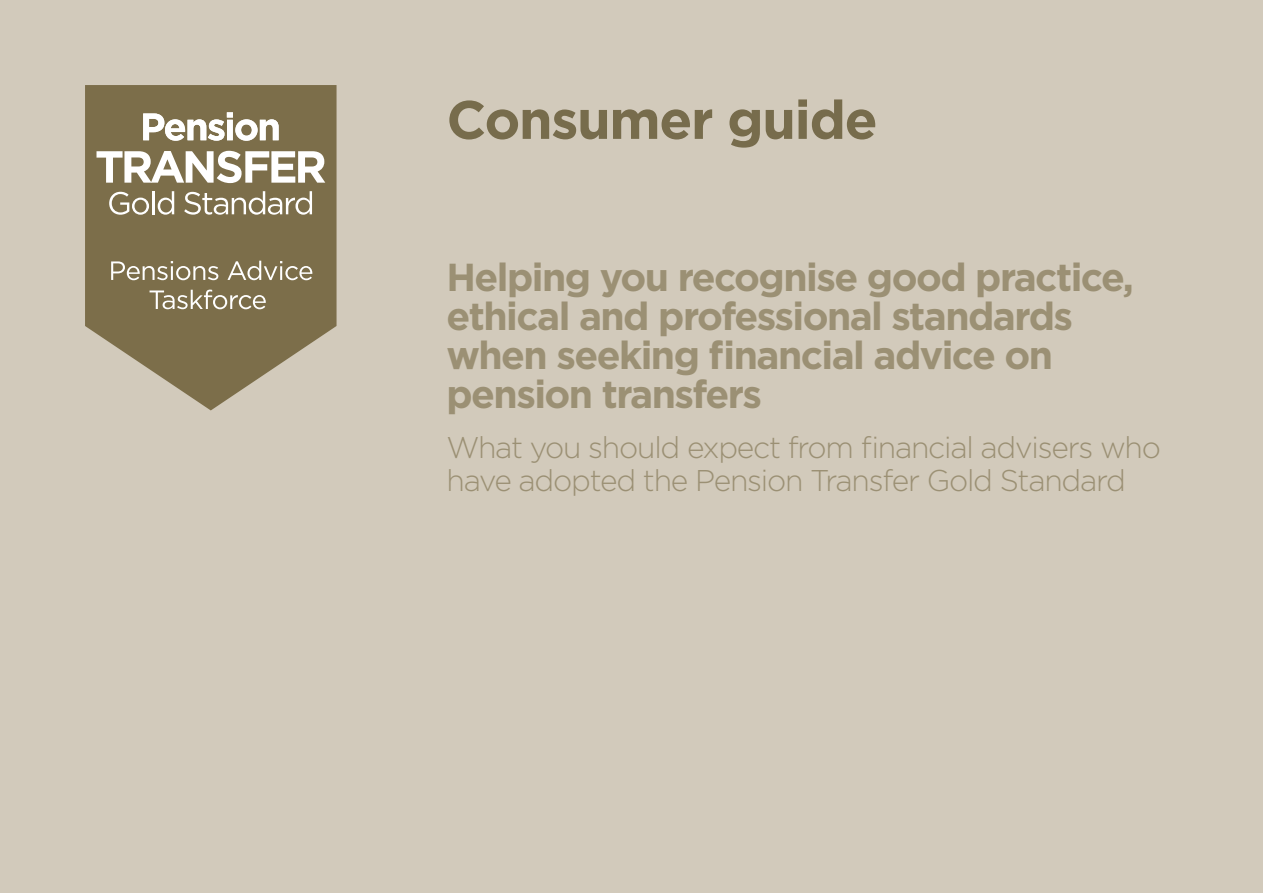
<style>
.page{position:relative;width:1263px;height:893px;background:#d2cabb}
.page>*{position:absolute;margin:0;border:0;box-sizing:border-box;transform-origin:0 0}
.t1{font:700 54px "Gotham";letter-spacing:-.025em;color:#776c4c}
.t2{font:700 39px/39px "Gotham";letter-spacing:-.04em;color:#9b9074}
.t3{font:300 30px/33px "Gotham";letter-spacing:-.04em;color:#9b9074}
</style>
<div class="page">
<svg style="left:85px;top:85px;width:251px;height:325px;fill:#7c6e4a"></svg>
<svg style="left:143px;top:112px;width:136px;height:29px;background:#bbb4a1"></svg>
<svg style="left:109px;top:192px;width:40px;height:23px"></svg>
<hr style="left:152px;top:191px;width:3px;height:23px;background:#fff">
<svg style="left:158px;top:191px;width:16px;height:24px"></svg>
<svg style="left:184px;top:191px;width:128px;height:24px;background:#a0967c"></svg>
<svg style="left:97px;top:151px;width:228px;height:32px;background:#c1bbaa"></svg>
<svg style="left:111px;top:261px;width:107px;height:19px;background:#9d9378"></svg>
<svg style="left:227px;top:261px;width:85px;height:19px;background:#9d9277"></svg>
<svg style="left:150px;top:290px;width:116px;height:19px;background:#9e9379"></svg>
<h1 class="t1" style="left:446px;top:84px;width:433px">Consumer guide</h1>
<p class="t2" style="left:446px;top:257px;width:689px">Helping you recognise good practice, ethical and professional standards when seeking financial advice on pension transfers</p>
<p class="t3" style="left:446px;top:430px;width:716px">What you should expect from financial advisers who have adopted the Pension Transfer Gold Standard</p>
</div>
